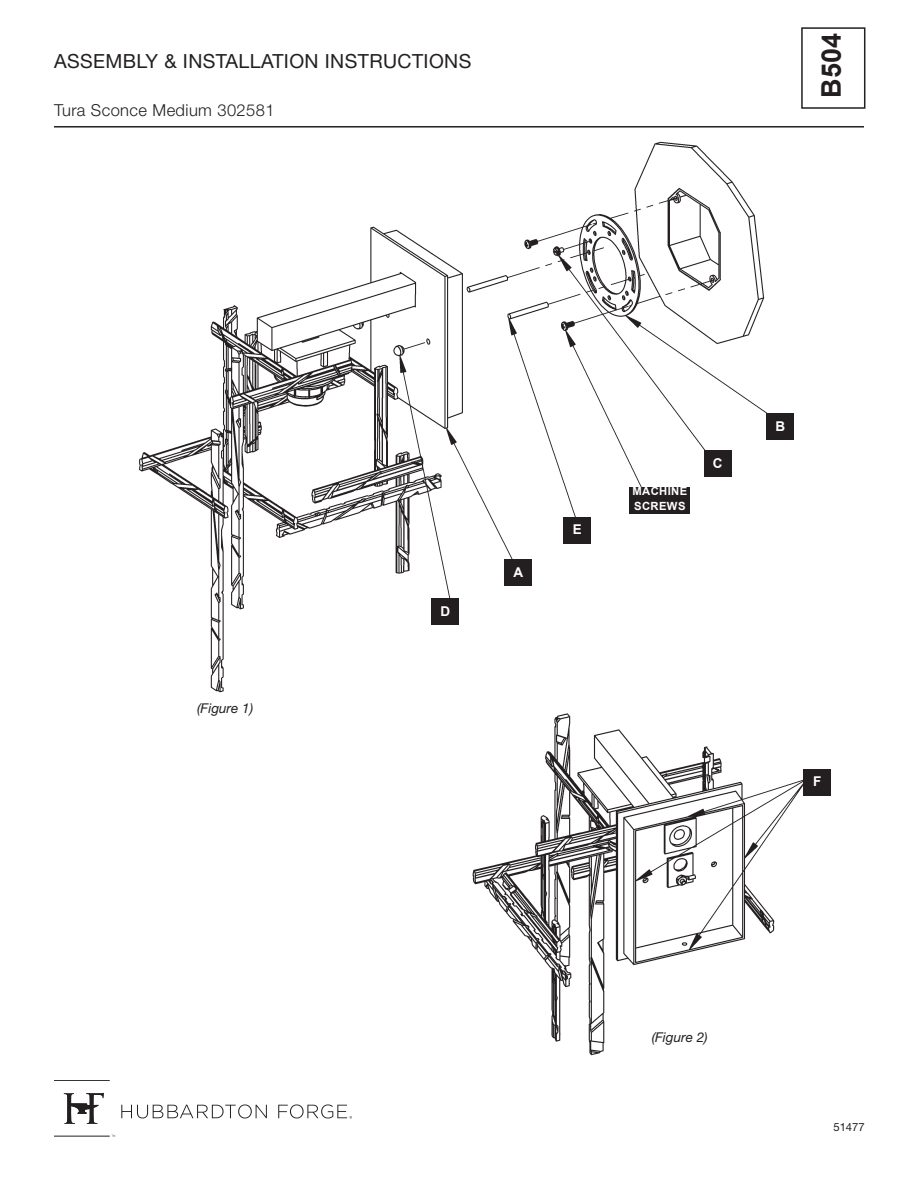
<style>
.page{position:relative;width:918px;height:1188px;background:#fff}
.page>*{position:absolute;margin:0;border:0;box-sizing:border-box;transform-origin:0 0}
.t1{font:700 27px "Arial";color:#231f20}
.t2{font:19.5px "Helvetica Neue LT Std";letter-spacing:.02em;color:#231f20}
.t3{font:300 16.5px "Helvetica Neue LT Std";letter-spacing:.025em;color:#231f20}
.slope_ceiling_line{font:italic 13.5px "Helvetica Neue LT Std";color:#231f20}
.slope_ceiling_line-2{font:700 13.5px "Arial";color:#fff}
.slope_ceiling_line-3{font:700 11.25px/15px "Arial";letter-spacing:.035em;color:#fff}
.t4{font:11.25px "Helvetica Neue LT Std";color:#231f20}
</style>
<div class="page">
<div style="left:801px;top:27px;width:64px;height:82px;border:2px solid #231f20"></div>
<hr style="left:54px;top:126px;width:810px;height:2px;background:#231f20">
<svg style="left:121px;top:1104px;width:146px;height:14px"></svg>
<hr style="left:54px;top:1136px;width:56px;height:1px;background:#231f20">
<hr style="left:54px;top:1080px;width:56px;height:1px;background:#231f20">
<svg style="left:64px;top:1093px;width:40px;height:31px"></svg>
<svg style="left:278px;top:1104px;width:74px;height:15px"></svg>
<img style="left:139px;top:141px;width:641px;height:552px">
<div style="left:504px;top:560px;width:28px;height:26px;background:#231f20"></div>
<div style="left:767px;top:414px;width:27px;height:26px;background:#231f20"></div>
<div style="left:564px;top:517px;width:27px;height:26px;background:#231f20"></div>
<div style="left:704px;top:450px;width:27px;height:26px;background:#231f20"></div>
<div style="left:432px;top:599px;width:27px;height:26px;background:#231f20"></div>
<div style="left:630px;top:487px;width:60px;height:27px;background:#231f20"></div>
<div style="left:804px;top:769px;width:27px;height:26px;background:#231f20"></div>
<img style="left:472px;top:713px;width:337px;height:343px">
<p class="t2" style="left:54px;top:49px;width:419px">ASSEMBLY &amp; INSTALLATION INSTRUCTIONS</p>
<p class="t3" style="left:54px;top:100px;width:222px">Tura Sconce Medium 302581</p>
<h1 class="t1" style="left:812px;top:98px;width:66px;rotate:-90deg">B504</h1>
<p class="slope_ceiling_line" style="left:197px;top:700px;width:58px">(Figure 1)</p>
<p class="slope_ceiling_line-2" style="left:441px;top:602px;width:11px">D</p>
<p class="slope_ceiling_line-2" style="left:513px;top:563px;width:11px">A</p>
<p class="slope_ceiling_line-2" style="left:573px;top:520px;width:11px">E</p>
<p class="slope_ceiling_line-3" style="left:632px;top:484px;width:56px">MACHINE<br>SCREWS</p>
<p class="slope_ceiling_line-2" style="left:713px;top:453px;width:11px">C</p>
<p class="slope_ceiling_line-2" style="left:776px;top:417px;width:11px">B</p>
<p class="slope_ceiling_line-2" style="left:813px;top:772px;width:10px">F</p>
<p class="slope_ceiling_line" style="left:652px;top:1029px;width:58px">(Figure 2)</p>
<p class="t4" style="left:833px;top:1120px;width:33px">51477</p>
</div>
